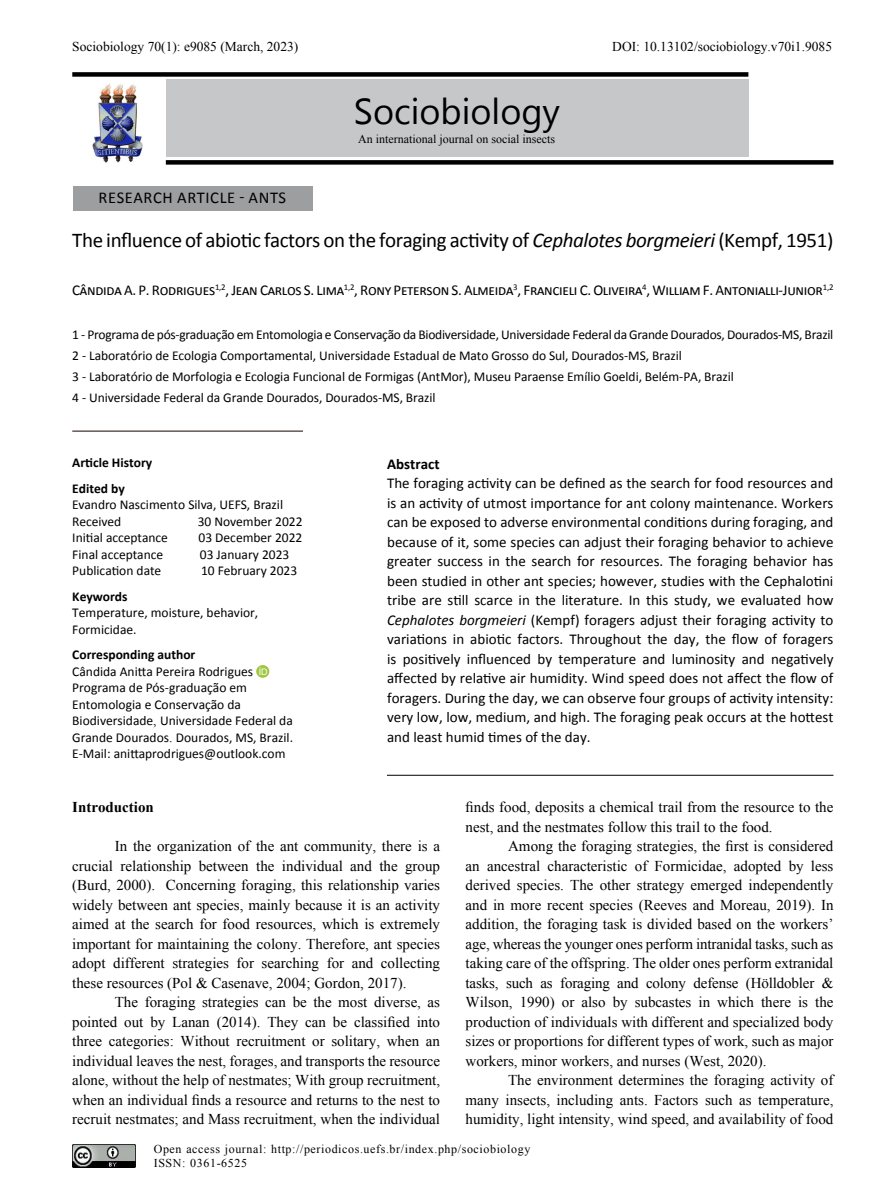
<style>
.page{position:relative;width:893px;height:1191px;background:#fff}
.page>*{position:absolute;margin:0;border:0;box-sizing:border-box;transform-origin:0 0}
.t1{font:36px "Segoe UI";color:#000}
.t2{font:21px "Calibri";letter-spacing:-.02em;color:#000}
.t3{font:16.5px "Calibri";color:#000}
.t4{font:15px/19.5px "Times New Roman";color:#000;text-align:justify}
.t5{font:15px/19.5px "Calibri";letter-spacing:-.02em;color:#000;text-align:justify}
.t6{font:700 15px "Times New Roman";color:#000}
.t7{font:700 15px "Calibri";color:#000}
.t8{font:13.5px/16.5px "Calibri";letter-spacing:-.005em;color:#000}
.t9{font:13.5px "Times New Roman";color:#000}
.t10{font:700 13.5px/25.5px "Calibri";color:#000}
.t11{font:12px/13.5px "Times New Roman";letter-spacing:.05em;color:#000}
.t12{font:12px "Times New Roman";color:#000}
.t13{font:9px "Arial";color:#fff}
.s1{font-style:italic}
.s2{font-family:"Times New Roman"}
</style>
<div class="page">
<img style="left:72px;top:1144px;width:63px;height:23px">
<div style="left:166px;top:80px;width:582px;height:77px;background:#c6c7c8"></div>
<div style="left:72px;top:72px;width:676px;height:5px;background:#000"></div>
<div style="left:166px;top:160px;width:667px;height:5px;background:#000"></div>
<hr style="left:387px;top:775px;width:446px;height:1px;background:#000">
<hr style="left:72px;top:431px;width:231px;height:1px;background:#1a0000">
<img style="left:92px;top:83px;width:51px;height:80px">
<div style="left:73px;top:186px;width:240px;height:25px;background:#9c9e9f"></div>
<div style="left:256px;top:665px;width:13px;height:13px;background:#a1c641;border-radius:50%"></div>
<p class="t9" style="left:72px;top:37px;width:228px">Sociobiology 70(1): e9085 (March, 2023)</p>
<p class="t9" style="left:612px;top:37px;width:221px">DOI: 10.13102/sociobiology.v70i1.9085</p>
<h1 class="t1" style="left:354px;top:82px;width:208px">Sociobiology</h1>
<p class="t12" style="left:358px;top:131px;width:198px">An international journal on social insects</p>
<p class="t3" style="left:99px;top:186px;width:20px">Researc</p>
<p class="t3" style="left:163px;top:186px;width:24px">h article</p>
<p class="t3" style="left:239px;top:186px;width:29px">- Ants</p>
<h2 class="t2" style="left:72px;top:226px;width:763px">The influence of abiotic factors on the foraging activity of <span class="s1">Cephalotes borgmeieri</span> (Kempf, 1951)</h2>
<p class="t5" style="left:72px;top:280px;width:763px">Cândida A. P. Rodrigues<sup>1,2</sup>, Jean Carlos S. Lima<sup>1,2</sup>, Rony Peterson S. Almeida<sup>3</sup>, Francieli C. Oliveira<sup>4</sup>, William F. Antonialli-Junior<sup>1,2</sup></p>
<p class="t8" style="left:72px;top:323px;width:762px;line-height:21px">1 - Programa de pós-graduação em Entomologia e Conservação da Biodiversidade, Universidade Federal da Grande Dourados, Dourados-MS, Brazil 2 - Laboratório de Ecologia Comportamental, Universidade Estadual de Mato Grosso do Sul, Dourados-MS, Brazil<br>3 - Laboratório de Morfologia e Ecologia Funcional de Formigas (AntMor), Museu Paraense Emílio Goeldi, Belém-PA, Brazil<br>4 - Universidade Federal da Grande Dourados, Dourados-MS, Brazil</p>
<p class="t10" style="left:72px;top:450px;width:82px">Article History<br>Edited by</p>
<p class="t8" style="left:72px;top:496px;width:212px">Evandro Nascimento Silva, UEFS, Brazil<br>Received</p>
<p class="t8" style="left:198px;top:513px;width:106px">30 November 2022</p>
<p class="t8" style="left:72px;top:529px;width:97px">Initial acceptance</p>
<p class="t8" style="left:199px;top:529px;width:105px">03 December 2022</p>
<p class="t8" style="left:72px;top:546px;width:92px">Final acceptance</p>
<p class="t8" style="left:200px;top:546px;width:91px">03 January 2023</p>
<p class="t8" style="left:72px;top:562px;width:91px">Publication date</p>
<p class="t8" style="left:201px;top:562px;width:98px">10 February 2023</p>
<p class="t10" style="left:72px;top:583px;width:57px">Keywords</p>
<p class="t8" style="left:72px;top:604px;width:188px">Temperature, moisture, behavior,<br>Formicidae.</p>
<p class="t10" style="left:72px;top:641px;width:125px">Corresponding author</p>
<p class="t8" style="left:72px;top:663px;width:222px">Cândida Anitta Pereira Rodrigues Programa de Pós-graduação em Entomologia e Conservação da Biodiversidade<span class="s2">,</span> Universidade Federal da Grande Dourados<span class="s2">.</span> Dourados, MS, Brazil.<br>E-Mail: anittaprodrigues@outlook.com</p>
<p class="t13" style="left:259px;top:665px;width:11px">ID</p>
<p class="t7" style="left:387px;top:453px;width:54px">Abstract</p>
<p class="t5" style="left:387px;top:473px;width:448px">The foraging activity can be defined as the search for food resources and is an activity of utmost importance for ant colony maintenance. Workers can be exposed to adverse environmental conditions during foraging, and because of it, some species can adjust their foraging behavior to achieve greater success in the search for resources. The foraging behavior has been studied in other ant species; however, studies with the Cephalotini tribe are still scarce in the literature. In this study, we evaluated how <span class="s1">Cephalotes borgmeieri</span> (Kempf) foragers adjust their foraging activity to variations in abiotic factors. Throughout the day, the flow of foragers is positively influenced by temperature and luminosity and negatively affected by relative air humidity. Wind speed does not affect the flow of foragers. During the day, we can observe four groups of activity intensity: very low, low, medium, and high. The foraging peak occurs at the hottest and least humid times of the day.</p>
<p class="t6" style="left:72px;top:796px;width:83px">Introduction</p>
<p class="t4" style="left:72px;top:836px;width:369px;text-indent:43px">In the organization of the ant community, there is a crucial relationship between the individual and the group (Burd, 2000). Concerning foraging, this relationship varies widely between ant species, mainly because it is an activity aimed at the search for food resources, which is extremely important for maintaining the colony. Therefore, ant species adopt different strategies for searching for and collecting these resources (Pol &amp; Casenave, 2004; Gordon, 2017).</p>
<p class="t4" style="left:72px;top:992px;width:369px;text-indent:43px">The foraging strategies can be the most diverse, as pointed out by Lanan (2014). They can be classified into three categories: Without recruitment or solitary, when an individual leaves the nest, forages, and transports the resource alone, without the help of nestmates; With group recruitment, when an individual finds a resource and returns to the nest to recruit nestmates; and Mass recruitment, when the individual</p>
<p class="t4" style="left:466px;top:797px;width:369px">finds food, deposits a chemical trail from the resource to the nest, and the nestmates follow this trail to the food.</p>
<p class="t4" style="left:466px;top:836px;width:369px;text-indent:43px">Among the foraging strategies, the first is considered an ancestral characteristic of Formicidae, adopted by less derived species. The other strategy emerged independently and in more recent species (Reeves and Moreau, 2019). In addition, the foraging task is divided based on the workers’ age, whereas the younger ones perform intranidal tasks, such as taking care of the offspring. The older ones perform extranidal tasks, such as foraging and colony defense (Hölldobler &amp; Wilson, 1990) or also by subcastes in which there is the production of individuals with different and specialized body sizes or proportions for different types of work, such as major workers, minor workers, and nurses (West, 2020).</p>
<p class="t4" style="left:466px;top:1070px;width:369px;text-indent:43px">The environment determines the foraging activity of many insects, including ants. Factors such as temperature, humidity, light intensity, wind speed, and availability of food</p>
<p class="t11" style="left:154px;top:1142px;width:378px">Open access journal: http://periodicos.uefs.br/index.php/sociobiology<br>ISSN: 0361-6525</p>
</div>
